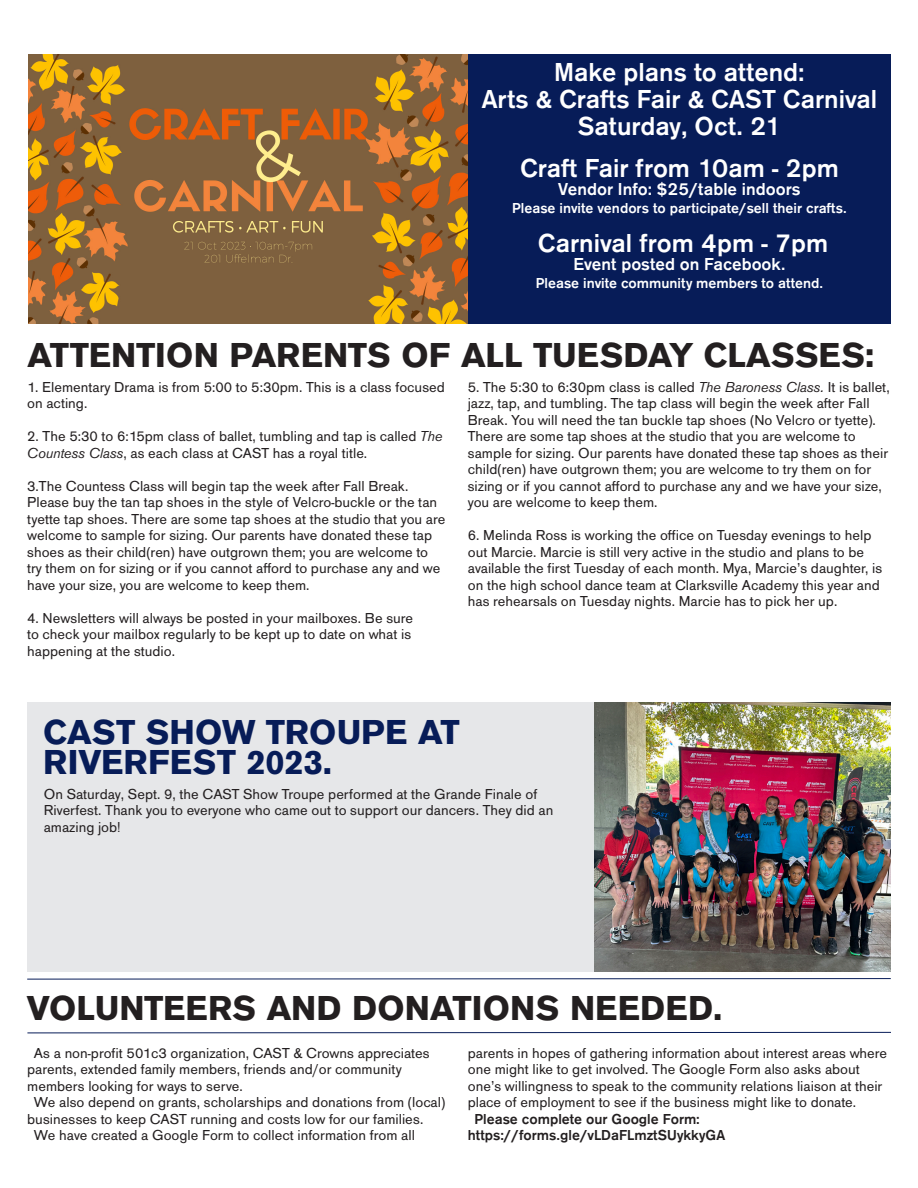
<style>
.page{position:relative;width:918px;height:1188px;background:#fff}
.page>*{position:absolute;margin:0;border:0;box-sizing:border-box;transform-origin:0 0}
.t1{font:700 36px "AYT Craft Gothic";color:#231f20}
.t2{font:700 36px/30px "AYT Craft Gothic";color:#071c58}
.t3{font:600 27px "AYT Craft Gothic";color:#fff}
.t4{font:600 18px "AYT Craft Gothic";color:#fff}
.t5{font:15px/16.5px "AYT Craft Gothic";color:#231f20}
.t6{font:600 15px "AYT Craft Gothic";color:#fff}
.t7{font:600 15px "AYT Craft Gothic";color:#231f20}
.s1{font-style:italic}
</style>
<div class="page">
<img style="left:28px;top:54px;width:440px;height:270px">
<div style="left:468px;top:54px;width:423px;height:270px;background:#071c58"></div>
<div style="left:27px;top:702px;width:567px;height:270px;background:#e6e7e9"></div>
<img style="left:594px;top:702px;width:297px;height:270px">
<svg style="left:27px;top:978px;width:864px;height:2px;background:#828caa"></svg>
<svg style="left:27px;top:1032px;width:864px;height:2px"></svg>
<p class="t3" style="left:554px;top:57px;width:252px">Make plans to attend:</p>
<p class="t3" style="left:482px;top:84px;width:397px">Arts &amp; Crafts Fair &amp; CAST Carnival</p>
<p class="t3" style="left:578px;top:111px;width:205px">Saturday, Oct. 21</p>
<p class="t3" style="left:520px;top:153px;width:320px">Craft Fair from 10am - 2pm</p>
<p class="t4" style="left:558px;top:179px;width:244px">Vendor Info: $25/table indoors</p>
<p class="t6" style="left:512px;top:199px;width:336px">Please invite vendors to participate/sell their crafts.</p>
<p class="t3" style="left:538px;top:228px;width:292px">Carnival from 4pm - 7pm</p>
<p class="t4" style="left:574px;top:254px;width:213px">Event posted on Facebook.</p>
<p class="t6" style="left:536px;top:275px;width:289px">Please invite community members to attend.</p>
<p class="t1" style="left:27px;top:335px;width:849px">ATTENTION PARENTS OF ALL TUESDAY CLASSES:</p>
<p class="t5" style="left:27px;top:379px;width:419px">1. Elementary Drama is from 5:00 to 5:30pm. This is a class focused on acting.</p>
<p class="t5" style="left:27px;top:428px;width:417px">2. The 5:30 to 6:15pm class of ballet, tumbling and tap is called <span class="s1">The<br>Countess Class</span>, as each class at CAST has a royal title.</p>
<p class="t5" style="left:27px;top:478px;width:420px">3.The Countess Class will begin tap the week after Fall Break.<br>Please buy the tan tap shoes in the style of Velcro-buckle or the tan tyette tap shoes. There are some tap shoes at the studio that you are welcome to sample for sizing. Our parents have donated these tap shoes as their child(ren) have outgrown them; you are welcome to try them on for sizing or if you cannot afford to purchase any and we have your size, you are welcome to keep them.</p>
<p class="t5" style="left:27px;top:610px;width:387px">4. Newsletters will always be posted in your mailboxes. Be sure to check your mailbox regularly to be kept up to date on what is happening at the studio.</p>
<p class="t5" style="left:468px;top:379px;width:424px">5. The 5:30 to 6:30pm class is called <span class="s1">The Baroness Class.</span> It is ballet, jazz, tap, and tumbling. The tap class will begin the week after Fall Break. You will need the tan buckle tap shoes (No Velcro or tyette).<br>There are some tap shoes at the studio that you are welcome to sample for sizing. Our parents have donated these tap shoes as their child(ren) have outgrown them; you are welcome to try them on for sizing or if you cannot afford to purchase any and we have your size, you are welcome to keep them.</p>
<p class="t5" style="left:468px;top:527px;width:416px">6. Melinda Ross is working the office on Tuesday evenings to help out Marcie. Marcie is still very active in the studio and plans to be available the first Tuesday of each month. Mya, Marcie’s daughter, is on the high school dance team at Clarksville Academy this year and has rehearsals on Tuesday nights. Marcie has to pick her up.</p>
<p class="t2" style="left:43px;top:718px;width:418px">CAST SHOW TROUPE AT<br>RIVERFEST 2023.</p>
<p class="t5" style="left:44px;top:786px;width:511px">On Saturday, Sept. 9, the CAST Show Troupe performed at the Grande Finale of<br>Riverfest. Thank you to everyone who came out to support our dancers. They did an amazing job!</p>
<p class="t1" style="left:27px;top:988px;width:697px">VOLUNTEERS AND DONATIONS NEEDED.</p>
<p class="t5" style="left:27px;top:1045px;width:404px;text-indent:7px">As a non-profit 501c3 organization, CAST &amp; Crowns appreciates parents, extended family members, friends and/or community members looking for ways to serve.</p>
<p class="t5" style="left:27px;top:1094px;width:420px;text-indent:7px">We also depend on grants, scholarships and donations from (local) businesses to keep CAST running and costs low for our families.</p>
<p class="t5" style="left:34px;top:1127px;width:383px">We have created a Google Form to collect information from all</p>
<p class="t5" style="left:468px;top:1045px;width:421px">parents in hopes of gathering information about interest areas where one might like to get involved. The Google Form also asks about one’s willingness to speak to the community relations liaison at their place of employment to see if the business might like to donate.</p>
<p class="t7" style="left:475px;top:1110px;width:227px">Please complete our Google Form:</p>
<p class="t7" style="left:468px;top:1127px;width:259px">https://forms.gle/vLDaFLmztSUykkyGA</p>
</div>
